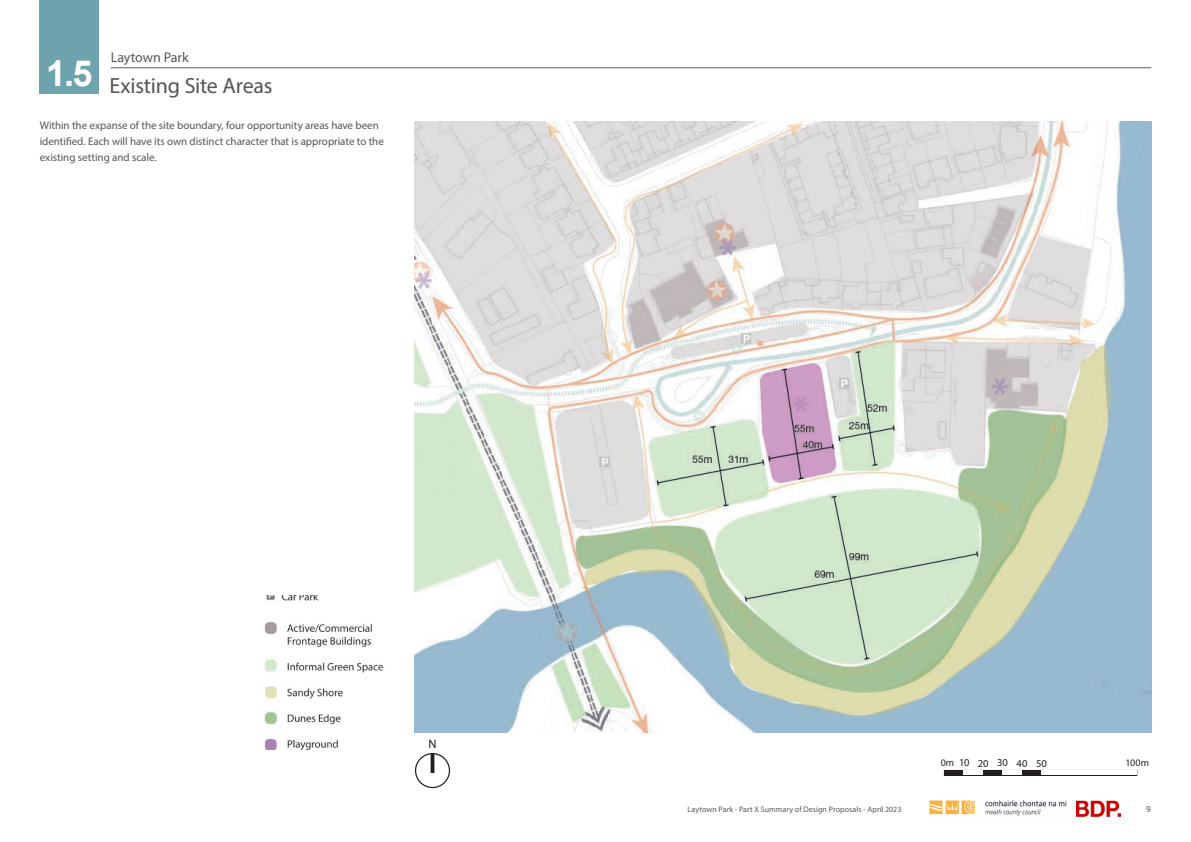
<style>
.page{position:relative;width:1191px;height:842px;background:#fff}
.page>*{position:absolute;margin:0;border:0;box-sizing:border-box;transform-origin:0 0}
.Numbers_in_Headings{font:700 36px "Arial";color:#fff}
.t1{font:22px "Myriad Pro";letter-spacing:-.015em;color:#54555a}
.t2{font:14px "Myriad Pro";letter-spacing:-.01em;color:#54555a}
.t3{font:12.3px "Myriad Pro";color:#231f20}
.t4{font:11px/16px "Myriad Pro";letter-spacing:-.005em;color:#54555a}
.t5{font:10.6px "Myriad Pro";letter-spacing:-.01em;color:#231f20}
.t6{font:10px "Myriad Pro";letter-spacing:.01em;color:#231f20}
.t7{font:9px "Myriad Pro";color:#54555a}
.t8{font:8px "Myriad Pro";letter-spacing:.005em;color:#54555a}
</style>
<div class="page">
<img style="left:929px;top:801px;width:138px;height:15px">
<img style="left:1076px;top:801px;width:44px;height:16px">
<div style="left:40px;top:0;width:59px;height:93px;background:#6ca3ad"></div>
<hr style="left:111px;top:68px;width:1040px;height:1px;background:#5c5c5f">
<img style="left:415px;top:121px;width:736px;height:611px">
<img style="left:263px;top:595px;width:121px;height:155px">
<div style="left:415px;top:753px;width:35px;height:35px;border:1px solid #231f20;border-radius:50%"></div>
<div style="left:430px;top:753px;width:4px;height:20px;border:1px solid #231f20"></div>
<div style="left:944px;top:770px;width:193px;height:6px;border:1px solid #231f20"></div>
<div style="left:1022px;top:770px;width:19px;height:6px;background:#231f20"></div>
<hr style="left:944px;top:771px;width:19px;height:4px;background:#231f20">
<hr style="left:963px;top:771px;width:20px;height:4px;background:#fff">
<hr style="left:983px;top:771px;width:19px;height:4px;background:#231f20">
<hr style="left:1002px;top:771px;width:20px;height:4px;background:#fff">
<hr style="left:1041px;top:771px;width:95px;height:4px;background:#fff">
<p class="Numbers_in_Headings" style="left:46px;top:48px;width:48px">1.5</p>
<p class="t2" style="left:111px;top:49px;width:79px">Laytown Park</p>
<p class="t1" style="left:109px;top:72px;width:164px">Existing Site Areas</p>
<p class="t4" style="left:40px;top:118px;width:346px">Within the expanse of the site boundary, four opportunity areas have been identified. Each will have its own distinct character that is appropriate to the existing setting and scale.</p>
<p class="t3" style="left:428px;top:737px;width:10px">N</p>
<p class="t6" style="left:940px;top:756px;width:15px">0m</p>
<p class="t5" style="left:959px;top:756px;width:12px">10</p>
<p class="t5" style="left:978px;top:756px;width:12px">20</p>
<p class="t5" style="left:997px;top:756px;width:12px">30</p>
<p class="t5" style="left:1016px;top:756px;width:12px">40</p>
<p class="t5" style="left:1036px;top:756px;width:12px">50</p>
<p class="t6" style="left:1125px;top:756px;width:25px">100m</p>
<p class="t8" style="left:687px;top:805px;width:215px">Laytown Park - Part X Summary of Design Proposals - April 2023</p>
<p class="t7" style="left:1146px;top:803px;width:6px">9</p>
</div>
